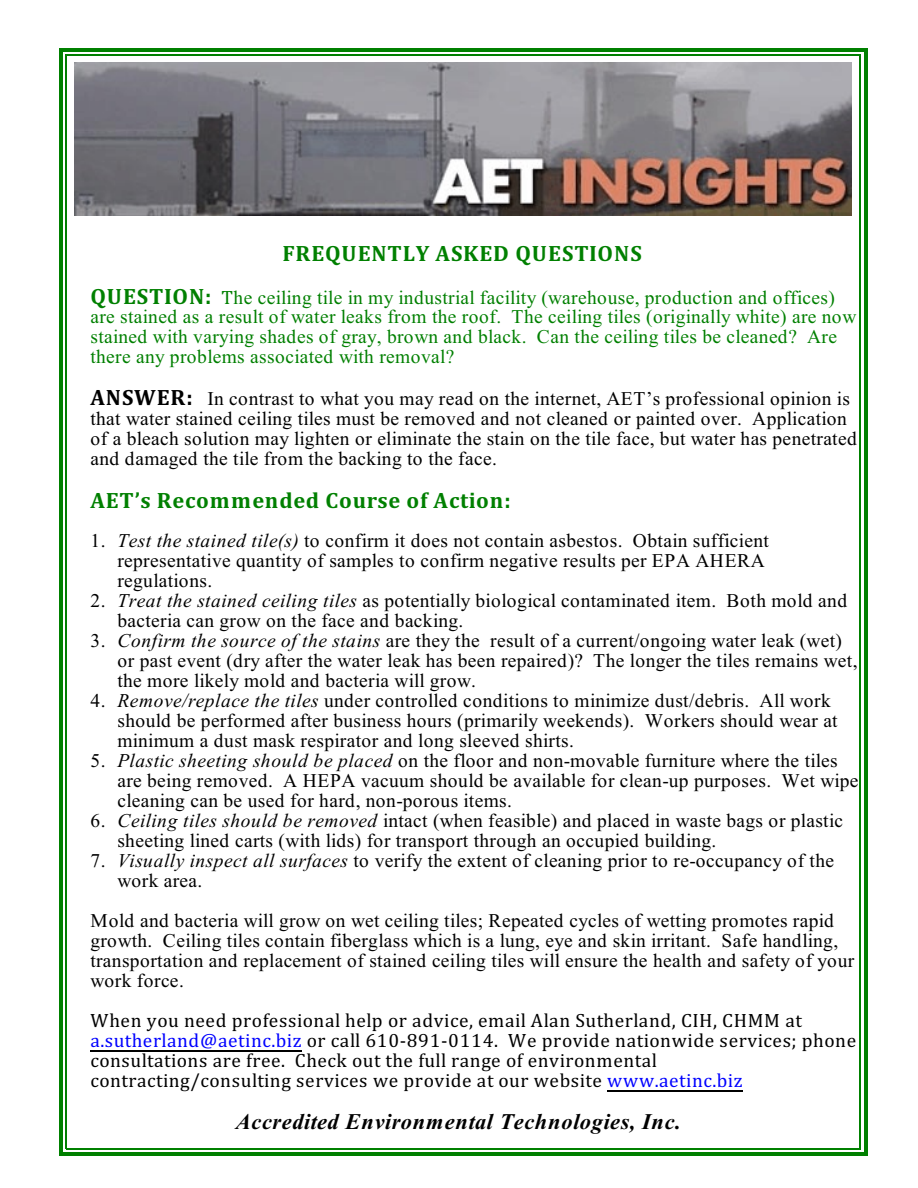
<style>
.page{position:relative;width:918px;height:1188px;background:#fff}
.page>*{position:absolute;margin:0;border:0;box-sizing:border-box;transform-origin:0 0}
.t1{font:700 22.35px "Cambria";letter-spacing:.035em;color:#008000}
.t2{font:italic 700 22.35px "Times New Roman";letter-spacing:.025em;color:#000}
.t3{font:19.5px/20px "Times New Roman";letter-spacing:.02em;color:#000}
.t4{font:19.5px/19.8px "Times New Roman";letter-spacing:.02em;color:#008000}
.t5{font:19.5px/20.1px "Cambria";letter-spacing:.03em;color:#000}
.s1{font-family:"Cambria";font-weight:700;font-size:22.35px}
.s2{font-family:"Cambria"}
.s3{font-style:italic}
.s4{color:#00f}
</style>
<div class="page">
<hr style="left:66px;top:55px;width:1px;height:1094px;background:#008000">
<hr style="left:860px;top:55px;width:1px;height:1094px;background:#008000">
<hr style="left:66px;top:55px;width:795px;height:1px;background:#008000">
<hr style="left:66px;top:1148px;width:795px;height:1px;background:#008000">
<hr style="left:59px;top:48px;width:4px;height:1108px;background:#008000">
<hr style="left:864px;top:48px;width:4px;height:1108px;background:#008000">
<hr style="left:59px;top:48px;width:809px;height:4px;background:#008000">
<hr style="left:59px;top:1152px;width:809px;height:4px;background:#008000">
<hr style="left:90px;top:1050px;width:212px;height:1px;background:#000">
<hr style="left:607px;top:1090px;width:136px;height:1px;background:#000">
<img style="left:74px;top:62px;width:777px;height:154px">
<p class="t1" style="left:283px;top:244px;width:361px">FREQUENTLY ASKED QUESTIONS</p>
<p class="t4" style="left:90px;top:289px;width:768px"><span class="s1">QUESTION:</span> <span class="s2">T</span>he ceiling tile in my industrial facility (warehouse, production and offices) are stained as a result of water leaks from the roof. The ceiling tiles (originally white) are now stained with varying shades of gray, brown and black. Can the ceiling tiles be cleaned? Are there any problems associated with removal?</p>
<p class="t3" style="left:90px;top:391px;width:768px"><span class="s1">ANSWER:</span> In contrast to what you may read on the internet, AET’s professional opinion is that water stained ceiling tiles must be removed and not cleaned or painted over. Application of a bleach solution may lighten or eliminate the stain on the tile face, but water has penetrated and damaged the tile from the backing to the face.</p>
<p class="t1" style="left:90px;top:490px;width:422px">AET’s Recommended Course of Action:</p>
<p class="t3" style="left:117px;top:533px;width:653px;text-indent:-27px">1. <span class="s3">Test the stained tile(s)</span> to confirm it does not contain asbestos. Obtain sufficient representative quantity of samples to confirm negative results per EPA AHERA regulations.</p>
<p class="t3" style="left:117px;top:593px;width:731px;text-indent:-27px">2. <span class="s3">Treat the stained ceiling tiles</span> as potentially biological contaminated item. Both mold and bacteria can grow on the face and backing.</p>
<p class="t3" style="left:117px;top:633px;width:742px;text-indent:-27px">3. <span class="s3">Confirm the source of the stains</span> are they the result of a current/ongoing water leak (wet) or past event (dry after the water leak has been repaired)? The longer the tiles remains wet, the more likely mold and bacteria will grow.</p>
<p class="t3" style="left:117px;top:692px;width:722px;text-indent:-27px">4. <span class="s3">Remove/replace the tiles</span> under controlled conditions to minimize dust/debris. All work should be performed after business hours (primarily weekends). Workers should wear at minimum a dust mask respirator and long sleeved shirts.</p>
<p class="t3" style="left:117px;top:753px;width:743px;text-indent:-27px">5. <span class="s3">Plastic sheeting should be placed</span> on the floor and non-movable furniture where the tiles are being removed. A HEPA vacuum should be available for clean-up purposes. Wet wipe cleaning can be used for hard, non-porous items.</p>
<p class="t3" style="left:117px;top:812px;width:727px;text-indent:-27px">6. <span class="s3">Ceiling tiles should be removed</span> intact (when feasible) and placed in waste bags or plastic sheeting lined carts (with lids) for transport through an occupied building.</p>
<p class="t3" style="left:117px;top:852px;width:718px;text-indent:-27px">7. <span class="s3">Visually inspect all surfaces</span> to verify the extent of cleaning prior to re-occupancy of the work area.</p>
<p class="t3" style="left:90px;top:912px;width:765px">Mold and bacteria will grow on wet ceiling tiles; Repeated cycles of wetting promotes rapid growth. Ceiling tiles contain fiberglass which is a lung, eye and skin irritant. Safe handling, transportation and replacement of stained ceiling tiles will ensure the health and safety of your work force.</p>
<p class="t5" style="left:90px;top:1012px;width:767px">When you need professional help or advice, email Alan Sutherland, CIH, CHMM at <span class="s4">a.sutherland@aetinc.biz</span> or call 610-891-0114. We provide nationwide services; phone consultations are free. Check out the full range of environmental contracting/consulting services we provide at our website <span class="s4">www.aetinc.biz</span></p>
<p class="t2" style="left:236px;top:1113px;width:447px">Accredited Environmental Technologies, Inc.</p>
</div>
